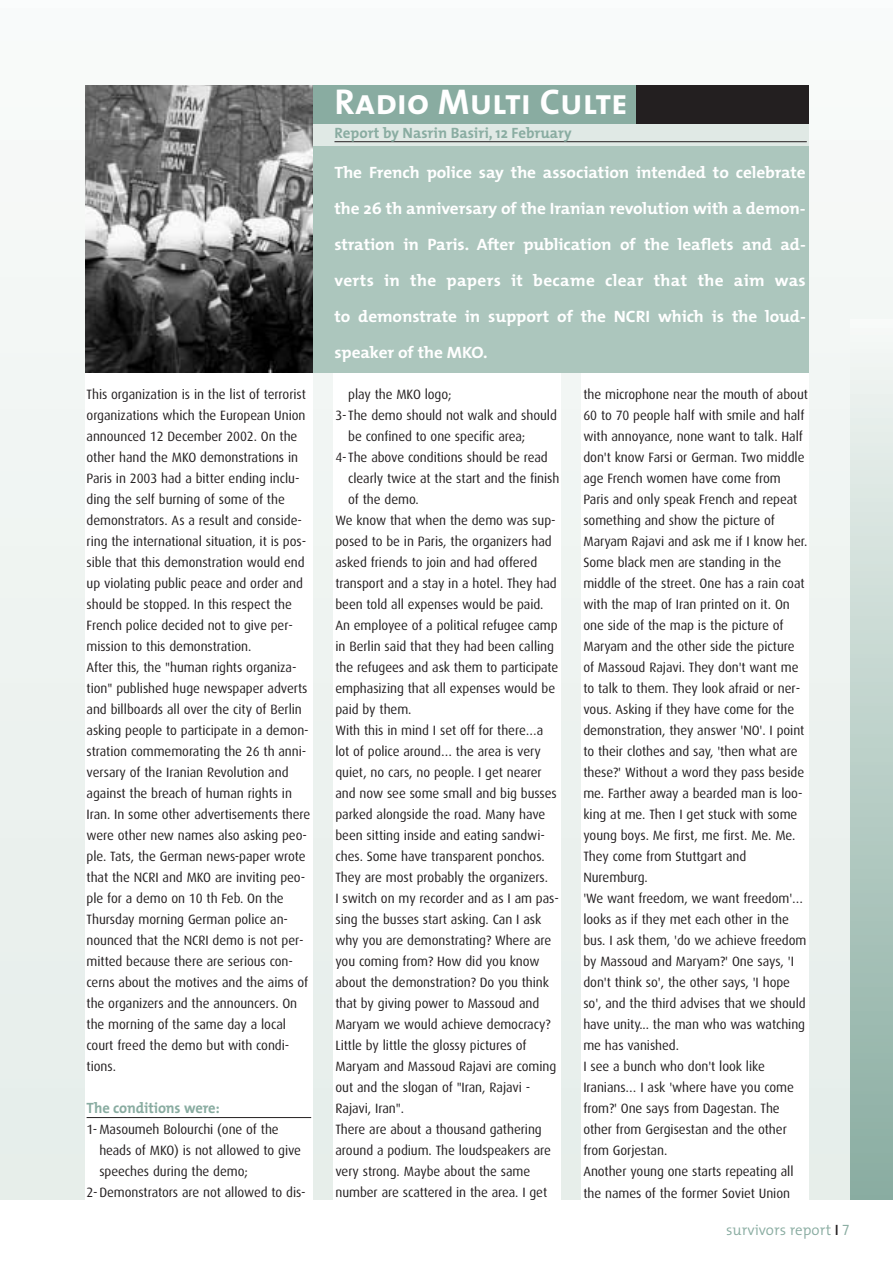
<style>
.page{position:relative;width:893px;height:1262px;background:#fff}
.page>*{position:absolute;margin:0;border:0;box-sizing:border-box;transform-origin:0 0}
.t1{font:36px "The Mix Bold Caps";color:#fff}
.t2{font:700 16.5px/36px "The Mix";letter-spacing:-.005em;color:#fff;text-align:justify;scale:1.05 1}
.t3{font:700 15px "The Mix";color:#89aca1}
.t4{font:300 15px "The Mix";color:#89aca1}
.t5{font:13.5px/21px "Dax";letter-spacing:-.005em;color:#231f20}
.s1{font-weight:600;color:#231f20}
.s2{font-family:"The Mix Semi Light Caps";font-weight:400}
</style>
<div class="page">
<div style="left:0;top:0;width:892px;height:1199px;background:#f2f6f4"></div>
<div style="left:85px;top:85px;width:228px;height:1114px;background:#fff"></div>
<div style="left:333px;top:85px;width:227px;height:1114px;background:#fff"></div>
<div style="left:580px;top:85px;width:228px;height:1114px;background:#fff"></div>
<div style="left:85px;top:85px;width:723px;height:287px;background:#acc6bd"></div>
<div style="left:313px;top:85px;width:495px;height:60px;background:#e0e9e5"></div>
<div style="left:313px;top:85px;width:495px;height:38px;background:#89aca1"></div>
<div style="left:850px;top:319px;width:42px;height:880px;background:linear-gradient(to bottom,#f3f7f4,#87ab9f)"></div>
<hr style="left:334px;top:141px;width:472px;height:1px;background:#231f20">
<img style="left:85px;top:85px;width:228px;height:287px">
<hr style="left:87px;top:1117px;width:224px;height:1px;background:#231f20">
<div style="left:636px;top:85px;width:172px;height:38px;background:#231f20"></div>
<p class="t5" style="left:87px;top:384px;width:225px">This organization is in the list of terrorist organizations which the European Union announced 12 December 2002. On the other hand the MKO demonstrations in Paris in 2003 had a bitter ending inclu&shy;ding the self burning of some of the demonstrators. As a result and conside&shy;ring the international situation, it is pos&shy;sible that this demonstration would end up violating public peace and order and should be stopped. In this respect the French police decided not to give per&shy;mission to this demonstration.<br>After this, the "human rights organiza&shy;tion" published huge newspaper adverts and billboards all over the city of Berlin asking people to participate in a demon&shy;stration commemorating the 26 th anni&shy;versary of the Iranian Revolution and against the breach of human rights in Iran. In some other advertisements there were other new names also asking peo&shy;ple. Tats, the German news-paper wrote that the NCRI and MKO are inviting peo&shy;ple for a demo on 10 th Feb. On the Thursday morning German police an&shy;nounced that the NCRI demo is not per&shy;mitted because there are serious con&shy;cerns about the motives and the aims of the organizers and the announcers. On the morning of the same day a local court freed the demo but with condi&shy;tions.</p>
<p class="t3" style="left:87px;top:1103px;width:135px">The conditions were:</p>
<p class="t5" style="left:87px;top:1119px;width:194px">1- Masoumeh Bolourchi (one of the</p>
<p class="t5" style="left:99px;top:1140px;width:203px">heads of MKO) is not allowed to give</p>
<p class="t5" style="left:99px;top:1161px;width:150px">speeches during the demo;</p>
<p class="t5" style="left:87px;top:1182px;width:220px">2-Demonstrators are not allowed to dis-</p>
<h1 class="t1" style="left:334px;top:80px;width:295px">Radio Multi Culte</h1>
<p class="t3" style="left:334px;top:127px;width:238px">Report by Nasrin Basiri, 12 February</p>
<p class="t2" style="left:334px;top:156px;width:450px">The French police say the association intended to celebrate the 26 th anniversary of the Iranian revolution with a demon&shy;stration in Paris. After publication of the leaflets and ad&shy;verts in the papers it became clear that the aim was to demonstrate in support of the NCRI which is the loud&shy;speaker of the MKO.</p>
<p class="t5" style="left:348px;top:384px;width:105px">play the MKO logo;</p>
<p class="t5" style="left:335px;top:405px;width:223px">3-The demo should not walk and should</p>
<p class="t5" style="left:348px;top:426px;width:179px">be confined to one specific area;</p>
<p class="t5" style="left:335px;top:447px;width:214px">4-The above conditions should be read</p>
<p class="t5" style="left:348px;top:468px;width:213px">clearly twice at the start and the finish</p>
<p class="t5" style="left:348px;top:489px;width:72px">of the demo.</p>
<p class="t5" style="left:335px;top:510px;width:222px">We know that when the demo was sup-</p>
<p class="t5" style="left:335px;top:531px;width:218px">posed to be in Paris, the organizers had</p>
<p class="t5" style="left:335px;top:552px;width:203px">asked friends to join and had offered</p>
<p class="t5" style="left:335px;top:573px;width:223px">transport and a stay in a hotel. They had</p>
<p class="t5" style="left:335px;top:594px;width:209px">been told all expenses would be paid.</p>
<p class="t5" style="left:335px;top:615px;width:224px">An employee of a political refugee camp</p>
<p class="t5" style="left:335px;top:636px;width:220px">in Berlin said that they had been calling</p>
<p class="t5" style="left:335px;top:657px;width:224px">the refugees and ask them to participate</p>
<p class="t5" style="left:335px;top:678px;width:221px">emphasizing that all expenses would be</p>
<p class="t5" style="left:335px;top:699px;width:78px">paid by them.</p>
<p class="t5" style="left:335px;top:720px;width:209px">With this in mind I set off for there…a</p>
<p class="t5" style="left:335px;top:741px;width:207px">lot of police around… the area is very</p>
<p class="t5" style="left:335px;top:762px;width:208px">quiet, no cars, no people. I get nearer</p>
<p class="t5" style="left:335px;top:783px;width:223px">and now see some small and big busses</p>
<p class="t5" style="left:335px;top:804px;width:211px">parked alongside the road. Many have</p>
<p class="t5" style="left:335px;top:825px;width:211px">been sitting inside and eating sandwi-</p>
<p class="t5" style="left:335px;top:846px;width:211px">ches. Some have transparent ponchos.</p>
<p class="t5" style="left:335px;top:867px;width:214px">They are most probably the organizers.</p>
<p class="t5" style="left:335px;top:888px;width:225px">I switch on my recorder and as I am pas-</p>
<p class="t5" style="left:335px;top:909px;width:207px">sing the busses start asking. Can I ask</p>
<p class="t5" style="left:335px;top:930px;width:217px">why you are demonstrating? Where are</p>
<p class="t5" style="left:335px;top:951px;width:205px">you coming from? How did you know</p>
<p class="t5" style="left:335px;top:972px;width:215px">about the demonstration? Do you think</p>
<p class="t5" style="left:335px;top:993px;width:205px">that by giving power to Massoud and</p>
<p class="t5" style="left:335px;top:1014px;width:217px">Maryam we would achieve democracy?</p>
<p class="t5" style="left:335px;top:1035px;width:193px">Little by little the glossy pictures of</p>
<p class="t5" style="left:335px;top:1056px;width:222px">Maryam and Massoud Rajavi are coming</p>
<p class="t5" style="left:335px;top:1077px;width:196px">out and the slogan of "Iran, Rajavi -</p>
<p class="t5" style="left:335px;top:1098px;width:70px">Rajavi, Iran".</p>
<p class="t5" style="left:335px;top:1119px;width:208px">There are about a thousand gathering</p>
<p class="t5" style="left:335px;top:1140px;width:217px">around a podium. The loudspeakers are</p>
<p class="t5" style="left:335px;top:1161px;width:196px">very strong. Maybe about the same</p>
<p class="t5" style="left:335px;top:1182px;width:213px">number are scattered in the area. I get</p>
<p class="t5" style="left:583px;top:384px;width:226px">the microphone near the mouth of about 60 to 70 people half with smile and half with annoyance, none want to talk. Half don't know Farsi or German. Two middle age French women have come from Paris and only speak French and repeat something and show the picture of Maryam Rajavi and ask me if I know her.<br>Some black men are standing in the middle of the street. One has a rain coat with the map of Iran printed on it. On one side of the map is the picture of Maryam and the other side the picture of Massoud Rajavi. They don't want me to talk to them. They look afraid or ner&shy;vous. Asking if they have come for the demonstration, they answer 'NO'. I point to their clothes and say, 'then what are these?' Without a word they pass beside me. Farther away a bearded man is loo&shy;king at me. Then I get stuck with some young boys. Me first, me first. Me. Me.<br>They come from Stuttgart and Nuremburg.<br>'We want freedom, we want freedom'… looks as if they met each other in the bus. I ask them, 'do we achieve freedom by Massoud and Maryam?' One says, 'I don't think so', the other says, 'I hope so', and the third advises that we should have unity... the man who was watching me has vanished.<br>I see a bunch who don't look like Iranians… I ask 'where have you come from?' One says from Dagestan. The other from Gergisestan and the other from Gorjestan.<br>Another young one starts repeating all the names of the former Soviet Union</p>
<p class="t4" style="left:726px;top:1224px;width:125px">survivors report <span class="s1">I</span> <span class="s2">7</span></p>
</div>
